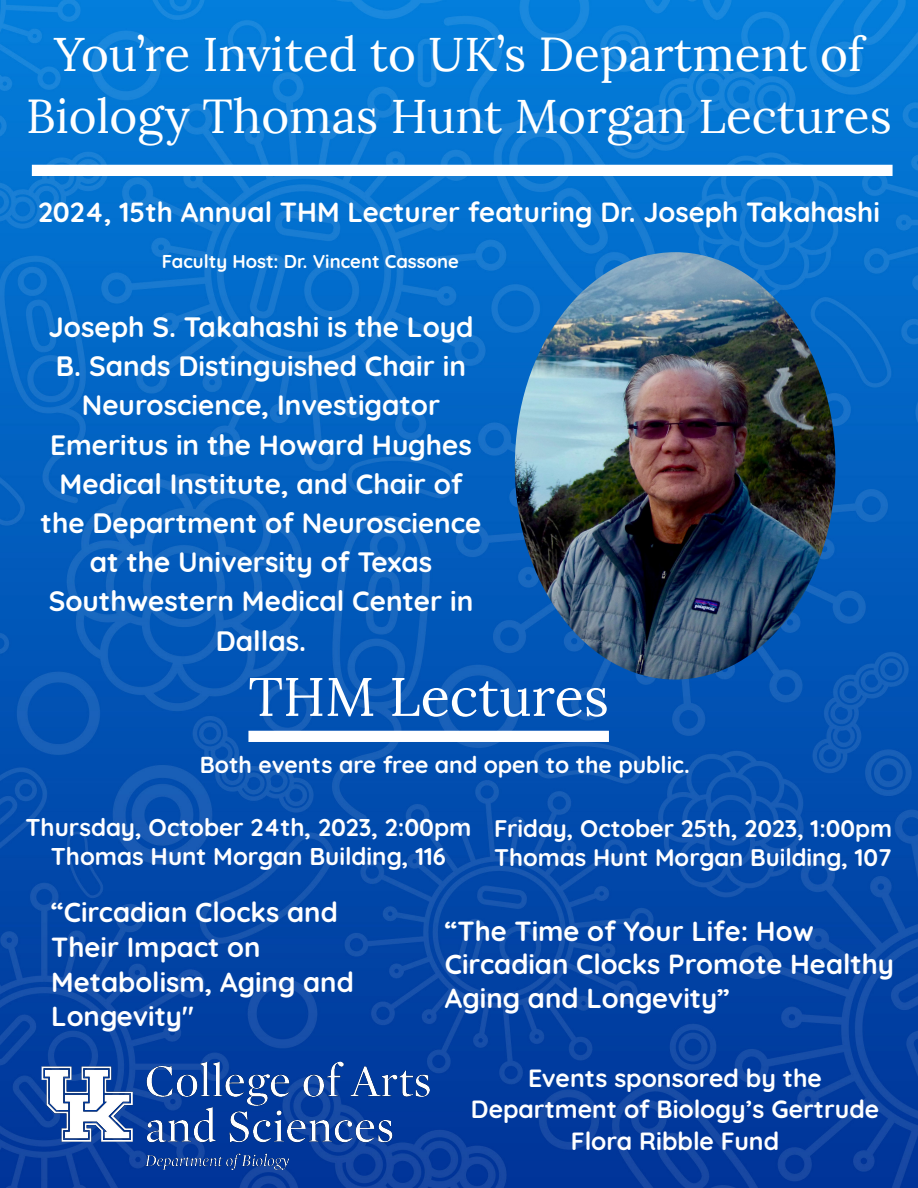
<style>
.page{position:relative;width:918px;height:1188px;background:#fff}
.page>*{position:absolute;margin:0;border:0;box-sizing:border-box;transform-origin:0 0}
.t1{font:54.15px "Lora";color:#fff}
.t2{font:47.55px/61.8px "Lora";color:#fff;text-align:center}
.t3{font:700 27.9px/39.2px "Quicksand";color:#fff;text-align:center}
.t4{font:700 27.6px/34.8px "Quicksand";color:#fff}
.t5{font:700 24.75px/31.3px "Quicksand";color:#fff;text-align:center}
.t6{font:700 24.15px/29px "Quicksand";color:#fff;text-align:center}
.t7{font:700 23.85px/28.7px "Quicksand";color:#fff}
.t8{font:700 23.1px "Quicksand";color:#fff}
.t9{font:700 18.6px "Quicksand";color:#fff}
</style>
<div class="page">
<img style="left:0;top:0;width:918px;height:1188px">
<img style="left:25px;top:1045px;width:419px;height:132px">
<img style="left:515px;top:252px;width:320px;height:428px">
<div style="left:32px;top:165px;width:861px;height:11px;background:#fff"></div>
<div style="left:248px;top:731px;width:361px;height:11px;background:#fff"></div>
<h2 class="t2" style="left:26px;top:20px;width:867px">You’re Invited to UK’s Department of<br>Biology Thomas Hunt Morgan Lectures</h2>
<p class="t4" style="left:38px;top:193px;width:843px">2024, 15th Annual THM Lecturer featuring Dr. Joseph Takahashi</p>
<p class="t9" style="left:162px;top:246px;width:299px">Faculty Host: Dr. Vincent Cassone</p>
<p class="t3" style="left:41px;top:305px;width:442px">Joseph S. Takahashi is the Loyd<br>B. Sands Distinguished Chair in<br>Neuroscience, Investigator<br>Emeritus in the Howard Hughes<br>Medical Institute, and Chair of the Department of Neuroscience at the University of Texas<br>Southwestern Medical Center in<br>Dallas.</p>
<h1 class="t1" style="left:248px;top:656px;width:362px">THM Lectures</h1>
<p class="t8" style="left:200px;top:746px;width:492px">Both events are free and open to the public.</p>
<p class="t6" style="left:25px;top:811px;width:447px">Thursday, October 24th, 2023, 2:00pm<br>Thomas Hunt Morgan Building, 116</p>
<p class="t4" style="left:51px;top:892px;width:304px">“Circadian Clocks and<br>Their Impact on<br>Metabolism, Aging and<br>Longevity"</p>
<p class="t7" style="left:494px;top:812px;width:400px">Friday, October 25th, 2023, 1:00pm<br>Thomas Hunt Morgan Building, 107</p>
<p class="t4" style="left:445px;top:911px;width:451px;line-height:33.8px">“The Time of Your Life: How<br>Circadian Clocks Promote Healthy<br>Aging and Longevity”</p>
<p class="t5" style="left:471px;top:1061px;width:410px">Events sponsored by the<br>Department of Biology’s Gertrude<br>Flora Ribble Fund</p>
</div>
